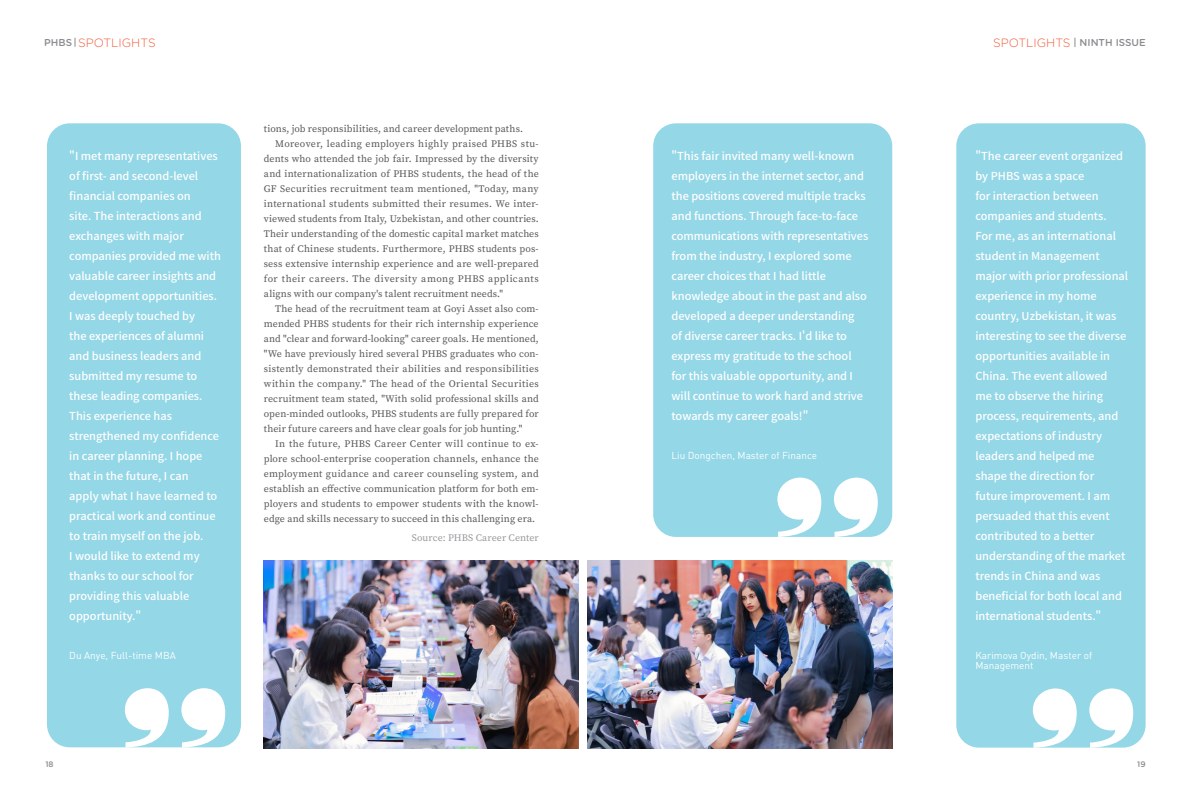
<style>
.page{position:relative;width:1191px;height:794px;background:#fff}
.page>*{position:absolute;margin:0;border:0;box-sizing:border-box;transform-origin:0 0}
.t1{font:300 12px "Gotham Rounded";color:#f15c39}
.t2{font:500 11px/20px "Source Han Sans CN";color:#fff}
.t3{font:10px/15px "Source Serif Variable";letter-spacing:.005em;color:#57585a;text-align:justify}
.t4{font:10px/10px "DIN Pro";color:#fff}
.t5{font:10px "Source Serif Variable";letter-spacing:.005em;color:#97999c}
.t6{font:500 8px "Gotham Rounded";color:#8a8c8f}
.s1{font-weight:500;font-size:10px;color:#8a8c8f}
</style>
<div class="page">
<div style="left:653px;top:123px;width:239px;height:414px;background:#94d7e7;border-radius:23px"></div>
<div style="left:956px;top:123px;width:189px;height:624px;background:#94d7e7;border-radius:23px"></div>
<svg style="left:1032px;top:688px;width:44px;height:60px"></svg>
<svg style="left:1089px;top:688px;width:44px;height:60px"></svg>
<svg style="left:777px;top:477px;width:44px;height:60px"></svg>
<svg style="left:834px;top:477px;width:43px;height:60px"></svg>
<div style="left:47px;top:123px;width:194px;height:624px;background:#94d7e7;border-radius:23px"></div>
<img style="left:264px;top:561px;width:314px;height:187px">
<img style="left:587px;top:561px;width:305px;height:187px">
<svg style="left:125px;top:688px;width:44px;height:59px"></svg>
<svg style="left:181px;top:688px;width:44px;height:59px"></svg>
<p class="t1" style="left:44px;top:34px;width:113px"><span class="s1">PHBS</span> SPOTLIGHTS</p>
<p class="t1" style="left:993px;top:34px;width:154px">SPOTLIGHTS <span class="s1">NINTH ISSUE</span></p>
<p class="t2" style="left:69px;top:146px;width:153px">"I met many representatives of first- and second-level financial companies on<br>site. The interactions and exchanges with major companies provided me with valuable career insights and development opportunities.<br>I was deeply touched by<br>the experiences of alumni and business leaders and submitted my resume to these leading companies.<br>This experience has strengthened my confidence in career planning. I hope that in the future, I can<br>apply what I have learned to practical work and continue to train myself on the job.<br>I would like to extend my thanks to our school for providing this valuable opportunity."</p>
<p class="t4" style="left:69px;top:650px;width:108px">Du Anye, Full-time MBA</p>
<p class="t3" style="left:264px;top:121px;width:261px">tions, job responsibilities, and career development paths.</p>
<p class="t3" style="left:264px;top:136px;width:276px;text-indent:11px">Moreover, leading employers highly praised PHBS stu&shy;dents who attended the job fair. Impressed by the diversity and internationalization of PHBS students, the head of the GF Securities recruitment team mentioned, "Today, many international students submitted their resumes. We inter&shy;viewed students from Italy, Uzbekistan, and other countries.<br>Their understanding of the domestic capital market matches that of Chinese students. Furthermore, PHBS students pos&shy;sess extensive internship experience and are well-prepared for their careers. The diversity among PHBS applicants aligns with our company's talent recruitment needs."</p>
<p class="t3" style="left:264px;top:301px;width:276px;text-indent:11px">The head of the recruitment team at Goyi Asset also com&shy;mended PHBS students for their rich internship experience and "clear and forward-looking" career goals. He mentioned, "We have previously hired several PHBS graduates who con&shy;sistently demonstrated their abilities and responsibilities within the company." The head of the Oriental Securities recruitment team stated, "With solid professional skills and open-minded outlooks, PHBS students are fully prepared for their future careers and have clear goals for job hunting."</p>
<p class="t3" style="left:264px;top:436px;width:276px;text-indent:11px">In the future, PHBS Career Center will continue to ex&shy;plore school-enterprise cooperation channels, enhance the employment guidance and career counseling system, and establish an effective communication platform for both em&shy;ployers and students to empower students with the knowl&shy;edge and skills necessary to succeed in this challenging era.</p>
<p class="t5" style="left:412px;top:531px;width:128px">Source: PHBS Career Center</p>
<p class="t2" style="left:671px;top:146px;width:198px">"This fair invited many well-known employers in the internet sector, and the positions covered multiple tracks and functions. Through face-to-face communications with representatives from the industry, I explored some career choices that I had little knowledge about in the past and also developed a deeper understanding<br>of diverse career tracks. I'd like to express my gratitude to the school for this valuable opportunity, and I will continue to work hard and strive towards my career goals!"</p>
<p class="t4" style="left:671px;top:450px;width:147px">Liu Dongchen, Master of Finance</p>
<p class="t2" style="left:975px;top:146px;width:154px">"The career event organized by PHBS was a space<br>for interaction between companies and students.<br>For me, as an international student in Management major with prior professional experience in my home country, Uzbekistan, it was interesting to see the diverse opportunities available in<br>China. The event allowed<br>me to observe the hiring process, requirements, and expectations of industry leaders and helped me shape the direction for future improvement. I am persuaded that this event contributed to a better understanding of the market trends in China and was beneficial for both local and international students."</p>
<p class="t4" style="left:975px;top:650px;width:118px">Karimova Oydin, Master of<br>Management</p>
<p class="t6" style="left:45px;top:759px;width:10px">18</p>
<p class="t6" style="left:1137px;top:759px;width:10px">19</p>
</div>
